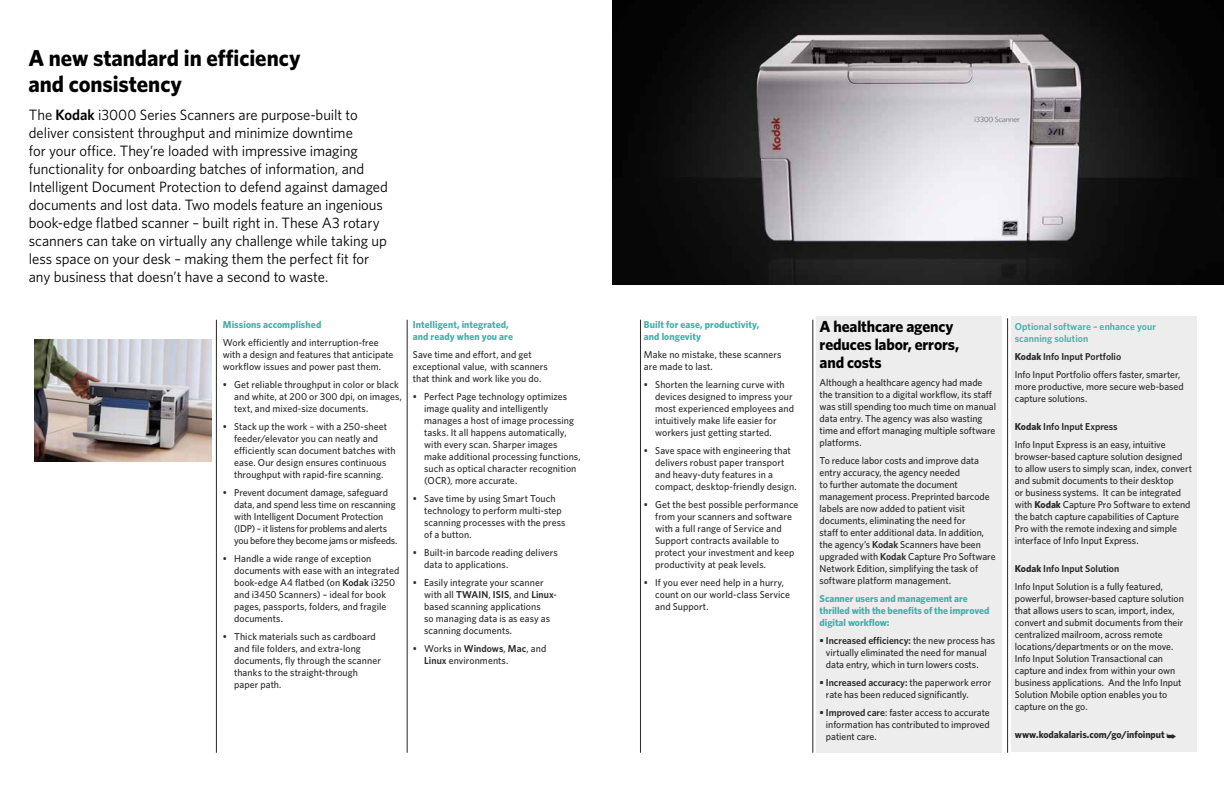
<style>
.page{position:relative;width:1224px;height:792px;background:#fff}
.page>*{position:absolute;margin:0;border:0;box-sizing:border-box;transform-origin:0 0}
.t1{font:700 23px/26px "Whitney";color:#000}
.t2{font:700 16px/18px "Whitney";letter-spacing:-.01em;color:#000}
.t3{font:15px/18px "Whitney";letter-spacing:-.005em;color:#000}
.t4{font:500 10px/12px "Whitney";color:#282827}
.t5{font:700 10px/12px "Whitney";letter-spacing:.005em;color:#3fb0a8}
.t6{font:600 10px/12px "Whitney";letter-spacing:.005em;color:#3fb0a8}
.t7{font:700 10px "Whitney";letter-spacing:-.005em;color:#282827}
.s1{font-weight:600}
.s2{font-weight:700}
</style>
<div class="page">
<div style="left:817px;top:316px;width:185px;height:437px;background:#ededed"></div>
<img style="left:612px;top:0;width:612px;height:285px">
<hr style="left:640px;top:320px;width:1px;height:433px;background:#282827">
<hr style="left:813px;top:320px;width:1px;height:433px;background:#282827">
<hr style="left:216px;top:320px;width:1px;height:433px;background:#282827">
<hr style="left:407px;top:320px;width:1px;height:433px;background:#282827">
<img style="left:35px;top:339px;width:177px;height:123px">
<hr style="left:1007px;top:318px;width:1px;height:435px;background:#282827">
<div style="left:1011px;top:316px;width:185px;height:436px;background:#ededed"></div>
<h1 class="t1" style="left:28px;top:45px;width:274px">A new standard in efficiency and consistency</h1>
<p class="t3" style="left:29px;top:106px;width:361px">The <span class="s1">Kodak</span> i3000 Series Scanners are purpose-built to deliver consistent throughput and minimize downtime<br>for your office. They’re loaded with impressive imaging functionality for onboarding batches of information, and Intelligent Document Protection to defend against damaged documents and lost data. Two models feature an ingenious book-edge flatbed scanner – built right in. These A3 rotary scanners can take on virtually any challenge while taking up less space on your desk – making them the perfect fit for any business that doesn’t have a second to waste.</p>
<p class="t5" style="left:223px;top:319px;width:100px">Missions accomplished</p>
<p class="t4" style="left:223px;top:337px;width:172px">Work efficiently and interruption-free with a design and features that anticipate workflow issues and power past them.</p>
<p class="t4" style="left:234px;top:379px;width:169px;text-indent:-11px">• Get reliable throughput in color or black and white, at 200 or 300 dpi, on images, text, and mixed-size documents.</p>
<p class="t4" style="left:234px;top:421px;width:163px;text-indent:-11px">• Stack up the work – with a 250-sheet feeder/elevator you can neatly and efficiently scan document batches with ease. Our design ensures continuous throughput with rapid-fire scanning.</p>
<p class="t4" style="left:234px;top:487px;width:165px;text-indent:-11px">• Prevent document damage, safeguard data, and spend less time on rescanning with Intelligent Document Protection (IDP) – it listens for problems and alerts you before they become jams or misfeeds.</p>
<p class="t4" style="left:234px;top:553px;width:167px;text-indent:-11px">• Handle a wide range of exception documents with ease with an integrated book-edge A4 flatbed (on <span class="s1">Kodak</span> i3250 and i3450 Scanners) – ideal for book pages, passports, folders, and fragile documents.</p>
<p class="t4" style="left:234px;top:631px;width:148px;text-indent:-11px">• Thick materials such as cardboard and file folders, and extra-long documents, fly through the scanner thanks to the straight-through paper path.</p>
<p class="t5" style="left:413px;top:319px;width:102px">Intelligent, integrated, and ready when you are</p>
<p class="t4" style="left:413px;top:349px;width:137px">Save time and effort, and get exceptional value, with scanners that think and work like you do.</p>
<p class="t4" style="left:424px;top:391px;width:158px;text-indent:-11px">• Perfect Page technology optimizes image quality and intelligently manages a host of image processing tasks. It all happens automatically, with every scan. Sharper images make additional processing functions, such as optical character recognition (OCR), more accurate.</p>
<p class="t4" style="left:424px;top:493px;width:143px;text-indent:-11px">• Save time by using Smart Touch technology to perform multi-step scanning processes with the press of a button.</p>
<p class="t4" style="left:424px;top:547px;width:135px;text-indent:-11px">• Built-in barcode reading delivers data to applications.</p>
<p class="t4" style="left:424px;top:577px;width:134px;text-indent:-11px">• Easily integrate your scanner with all <span class="s1">TWAIN</span>, <span class="s1">ISIS</span>, and <span class="s1">Linux&shy;</span>based scanning applications<br>so managing data is as easy as scanning documents.</p>
<p class="t4" style="left:424px;top:643px;width:124px;text-indent:-11px">• Works in <span class="s1">Windows</span>, <span class="s1">Mac</span>, and<br><span class="s1">Linux</span> environments.</p>
<p class="t5" style="left:644px;top:319px;width:117px">Built for ease, productivity, and longevity</p>
<p class="t4" style="left:644px;top:349px;width:139px">Make no mistake, these scanners are made to last.</p>
<p class="t4" style="left:655px;top:379px;width:140px;text-indent:-11px">• Shorten the learning curve with devices designed to impress your most experienced employees and intuitively make life easier for workers just getting started.</p>
<p class="t4" style="left:655px;top:445px;width:143px;text-indent:-11px">• Save space with engineering that delivers robust paper transport and heavy-duty features in a compact, desktop-friendly design.</p>
<p class="t4" style="left:655px;top:499px;width:145px;text-indent:-11px">• Get the best possible performance from your scanners and software with a full range of Service and<br>Support contracts available to protect your investment and keep productivity at peak levels.</p>
<p class="t4" style="left:655px;top:577px;width:136px;text-indent:-11px">• If you ever need help in a hurry, count on our world-class Service and Support.</p>
<h2 class="t2" style="left:820px;top:317px;width:141px">A healthcare agency reduces labor, errors, and costs</h2>
<p class="t4" style="left:820px;top:377px;width:178px">Although a healthcare agency had made the transition to a digital workflow, its staff was still spending too much time on manual data entry. The agency was also wasting time and effort managing multiple software platforms.</p>
<p class="t4" style="left:820px;top:455px;width:177px">To reduce labor costs and improve data entry accuracy, the agency needed<br>to further automate the document management process. Preprinted barcode labels are now added to patient visit documents, eliminating the need for<br>staff to enter additional data. In addition, the agency’s <span class="s1">Kodak</span> Scanners have been upgraded with <span class="s1">Kodak</span> Capture Pro Software Network Edition, simplifying the task of software platform management.</p>
<p class="t5" style="left:820px;top:593px;width:171px">Scanner users and management are thrilled with the benefits of the improved digital workflow:</p>
<p class="t4" style="left:826px;top:635px;width:171px;text-indent:-6px"><span class="s1">• Increased efficiency:</span> the new process has virtually eliminated the need for manual data entry, which in turn lowers costs.</p>
<p class="t4" style="left:826px;top:677px;width:167px;text-indent:-6px"><span class="s1">• Increased accuracy:</span> the paperwork error rate has been reduced significantly.</p>
<p class="t4" style="left:826px;top:707px;width:165px;text-align:justify;text-indent:-6px"><span class="s1">• Improved care</span>: faster access to accurate information has contributed to improved patient care.</p>
<p class="t6" style="left:1015px;top:321px;width:143px">Optional software – enhance your scanning solution</p>
<p class="t4" style="left:1015px;top:348px;width:167px;line-height:18px"><span class="s2">Kodak</span> <span class="s1">Info Input Portfolio<br></span>Info Input Portfolio offers faster, smarter,</p>
<p class="t4" style="left:1015px;top:381px;width:170px">more productive, more secure web-based capture solutions.</p>
<p class="t4" style="left:1015px;top:418px;width:152px;line-height:18px"><span class="s2">Kodak</span> <span class="s1">Info Input Express<br></span>Info Input Express is an easy, intuitive</p>
<p class="t4" style="left:1015px;top:451px;width:179px">browser-based capture solution designed to allow users to simply scan, index, convert and submit documents to their desktop<br>or business systems. It can be integrated with <span class="s2">Kodak</span> Capture Pro Software to extend the batch capture capabilities of Capture Pro with the remote indexing and simple interface of Info Input Express.</p>
<p class="t4" style="left:1015px;top:560px;width:150px;line-height:18px"><span class="s2">Kodak</span> <span class="s1">Info Input Solution<br></span>Info Input Solution is a fully featured,</p>
<p class="t4" style="left:1015px;top:593px;width:171px">powerful, browser-based capture solution that allows users to scan, import, index, convert and submit documents from their centralized mailroom, across remote locations/departments or on the move.<br>Info Input Solution Transactional can capture and index from within your own business applications. And the Info Input Solution Mobile option enables you to capture on the go.</p>
<p class="t7" style="left:1015px;top:728px;width:163px">www.kodakalaris.com/go/infoinput ➥</p>
</div>
